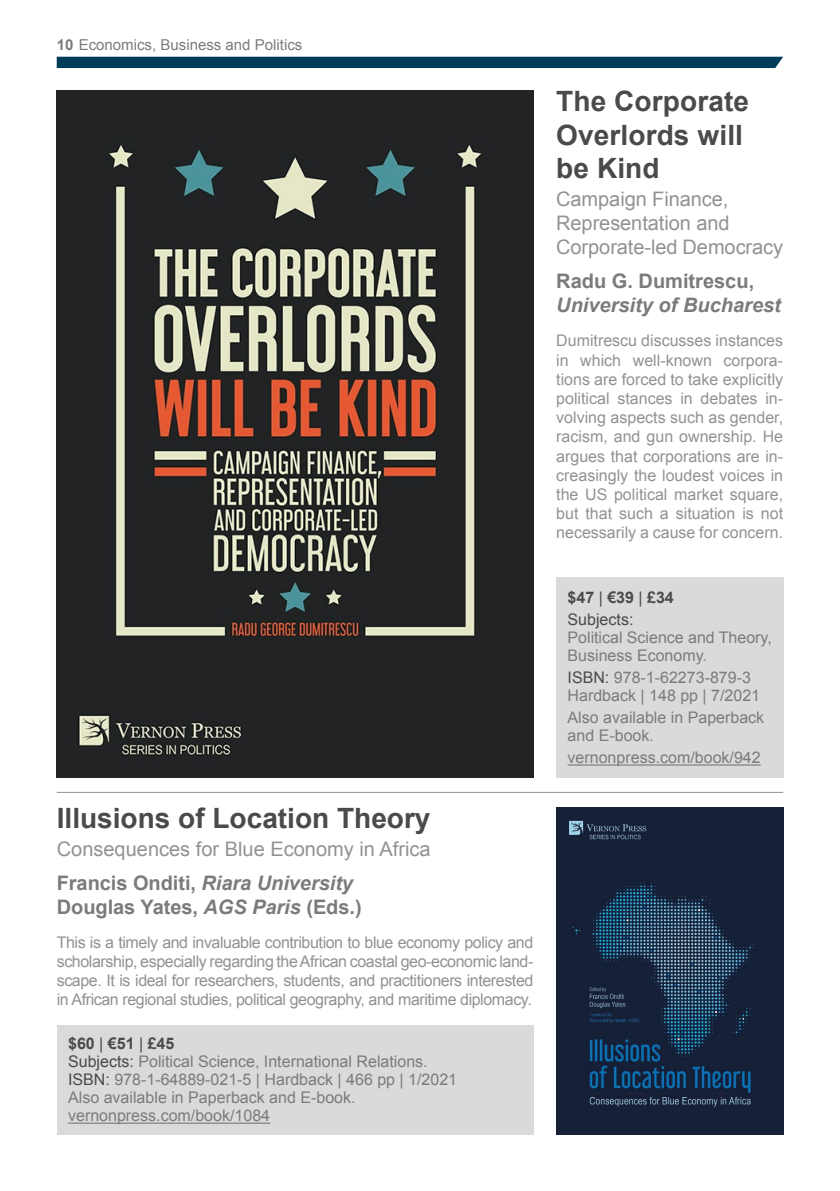
<style>
.page{position:relative;width:840px;height:1191px;background:#fff}
.page>*{position:absolute;margin:0;border:0;box-sizing:border-box;transform-origin:0 0}
.t1{font:700 28px/33.6px "Arial";letter-spacing:.005em;color:#4a4a49}
.t2{font:20px/24px "Arial";letter-spacing:-.005em;color:#929292}
.t3{font:700 20px "Arial";color:#7c7b7b}
.t4{font:italic 700 20px "Arial";color:#7c7b7b}
.t5{font:16px/19.2px "Arial";letter-spacing:-.015em;color:#929292;text-align:justify}
.t6{font:16px/18px "Arial";color:#7c7b7b}
.t7{font:16px/22px "Arial";color:#4a4a49}
.t8{font:15px "Arial";color:#7c7b7b}
.s1{font-weight:700}
.s2{font-weight:700;color:#7c7b7b}
.s3{font-weight:700;font-style:italic;color:#7c7b7b}
.s4{font-style:italic}
.s5{font-weight:700;color:#4a4a49}
.s6{color:#4a4a49}
</style>
<div class="page">
<div style="left:57px;top:57px;width:725px;height:11px;background:#003d58"></div>
<hr style="left:57px;top:792px;width:725px;height:1px;background:#929292">
<div style="left:57px;top:1025px;width:476px;height:109px;background:#dadada"></div>
<hr style="left:68px;top:1122px;width:202px;height:1px;background:#7c7b7b">
<img style="left:556px;top:807px;width:226px;height:327px">
<div style="left:556px;top:577px;width:226px;height:200px;background:#dadada"></div>
<hr style="left:567px;top:764px;width:193px;height:1px;background:#7c7b7b">
<img style="left:57px;top:91px;width:476px;height:686px">
<p class="t8" style="left:57px;top:35px;width:247px"><span class="s1">10</span> Economics, Business and Politics</p>
<h1 class="t1" style="left:57px;top:802px;width:375px">Illusions of Location Theory</h1>
<p class="t2" style="left:57px;top:831px;width:375px;line-height:34px">Consequences for Blue Economy in Africa<br><span class="s2">Francis Onditi,</span> <span class="s3">Riara University</span></p>
<p class="t3" style="left:57px;top:893px;width:306px">Douglas Yates, <span class="s4">AGS Paris</span> (Eds.)</p>
<p class="t5" style="left:57px;top:932px;width:478px">This is a timely and invaluable contribution to blue economy policy and scholarship, especially regarding the African coastal geo-economic land&shy;scape. It is ideal for researchers, students, and practitioners interested in African regional studies, political geography, and maritime diplomacy.</p>
<p class="t6" style="left:68px;top:1035px;width:390px"><span class="s5">$60</span> <span class="s6">|</span> <span class="s5">€51</span> <span class="s6">|</span> <span class="s5">£45<br></span><span class="s6">Subjects:</span> Political Science, International Relations.<br><span class="s6">ISBN:</span> 978-1-64889-021-5 | Hardback | 466 pp | 1/2021<br>Also available in Paperback and E-book. vernonpress.com/book/1084</p>
<h1 class="t1" style="left:556px;top:85px;width:194px">The Corporate<br>Overlords will be Kind</h1>
<p class="t2" style="left:556px;top:187px;width:228px">Campaign Finance,<br>Representation and<br>Corporate-led Democracy</p>
<p class="t3" style="left:556px;top:268px;width:199px">Radu G. Dumitrescu,</p>
<p class="t4" style="left:556px;top:292px;width:226px">University of Bucharest</p>
<p class="t5" style="left:556px;top:331px;width:228px">Dumitrescu discusses instances in which well-known corpora&shy;tions are forced to take explicitly political stances in debates in&shy;volving aspects such as gender, racism, and gun ownership. He argues that corporations are in&shy;creasingly the loudest voices in the US political market square, but that such a situation is not necessarily a cause for concern.</p>
<p class="t7" style="left:567px;top:587px;width:108px"><span class="s1">$47</span> | <span class="s1">€39</span> | <span class="s1">£34<br></span>Subjects:</p>
<p class="t6" style="left:567px;top:629px;width:206px">Political Science and Theory,<br>Business Economy.</p>
<p class="t6" style="left:567px;top:669px;width:194px"><span class="s6">ISBN:</span> 978-1-62273-879-3<br>Hardback | 148 pp | 7/2021</p>
<p class="t6" style="left:567px;top:709px;width:198px">Also available in Paperback and E-book.</p>
<p class="t6" style="left:567px;top:749px;width:194px">vernonpress.com/book/942</p>
</div>
